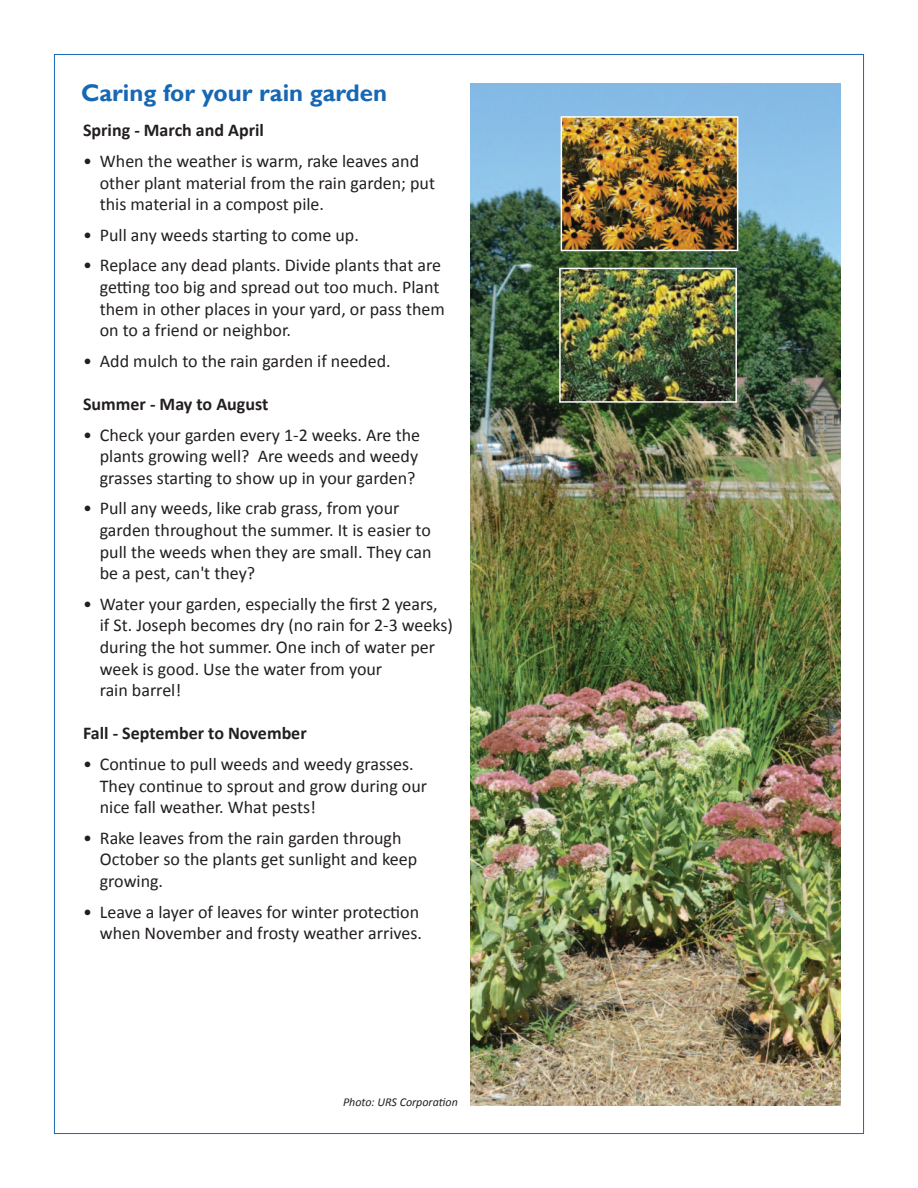
<style>
.page{position:relative;width:918px;height:1188px;background:#fff}
.page>*{position:absolute;margin:0;border:0;box-sizing:border-box;transform-origin:0 0}
.t1{font:700 24px "Gill Sans";color:#1768b4}
.t2{font:18px/21.6px "Calibri";color:#231f20}
.t3{font:700 18px "Calibri";color:#231f20}
.t4{font:italic 12px "Calibri";color:#231f20}
</style>
<div class="page">
<img style="left:470px;top:84px;width:371px;height:1022px">
<img style="left:564px;top:119px;width:171px;height:129px">
<div style="left:561px;top:116px;width:177px;height:135px;border:2px solid #fff"></div>
<img style="left:562px;top:271px;width:172px;height:129px">
<div style="left:559px;top:268px;width:178px;height:135px;border:2px solid #fff"></div>
<h1 class="t1" style="left:81px;top:79px;width:308px">Caring for your rain garden</h1>
<p class="t3" style="left:83px;top:119px;width:182px">Spring - March and April</p>
<p class="t2" style="left:100px;top:152px;width:337px;text-indent:-17px">• When the weather is warm, rake leaves and other plant material from the rain garden; put this material in a compost pile.</p>
<p class="t2" style="left:83px;top:225px;width:277px">• Pull any weeds starting to come up.</p>
<p class="t2" style="left:100px;top:256px;width:347px;text-indent:-17px">• Replace any dead plants. Divide plants that are getting too big and spread out too much. Plant them in other places in your yard, or pass them on to a friend or neighbor.</p>
<p class="t2" style="left:83px;top:351px;width:309px">• Add mulch to the rain garden if needed.</p>
<p class="t3" style="left:83px;top:393px;width:187px">Summer - May to August</p>
<p class="t2" style="left:100px;top:425px;width:322px;text-align:justify;text-indent:-17px">• Check your garden every 1-2 weeks. Are the plants growing well? Are weeds and weedy grasses starting to show up in your garden?</p>
<p class="t2" style="left:100px;top:499px;width:333px;text-indent:-17px">• Pull any weeds, like crab grass, from your garden throughout the summer. It is easier to pull the weeds when they are small. They can be a pest, can't they?</p>
<p class="t2" style="left:100px;top:594px;width:355px;text-indent:-17px">• Water your garden, especially the first 2 years,<br>if St. Joseph becomes dry (no rain for 2-3 weeks) during the hot summer. One inch of water per week is good. Use the water from your<br>rain barrel!</p>
<p class="t3" style="left:83px;top:722px;width:225px">Fall - September to November</p>
<p class="t2" style="left:100px;top:755px;width:329px;text-indent:-17px">• Continue to pull weeds and weedy grasses.<br>They continue to sprout and grow during our nice fall weather. What pests!</p>
<p class="t2" style="left:100px;top:828px;width:319px;text-indent:-17px">• Rake leaves from the rain garden through<br>October so the plants get sunlight and keep growing.</p>
<p class="t2" style="left:83px;top:902px;width:340px;text-align:right">• Leave a layer of leaves for winter protection when November and frosty weather arrives.</p>
<p class="t4" style="left:343px;top:1097px;width:116px">Photo: URS Corporation</p>
</div>
